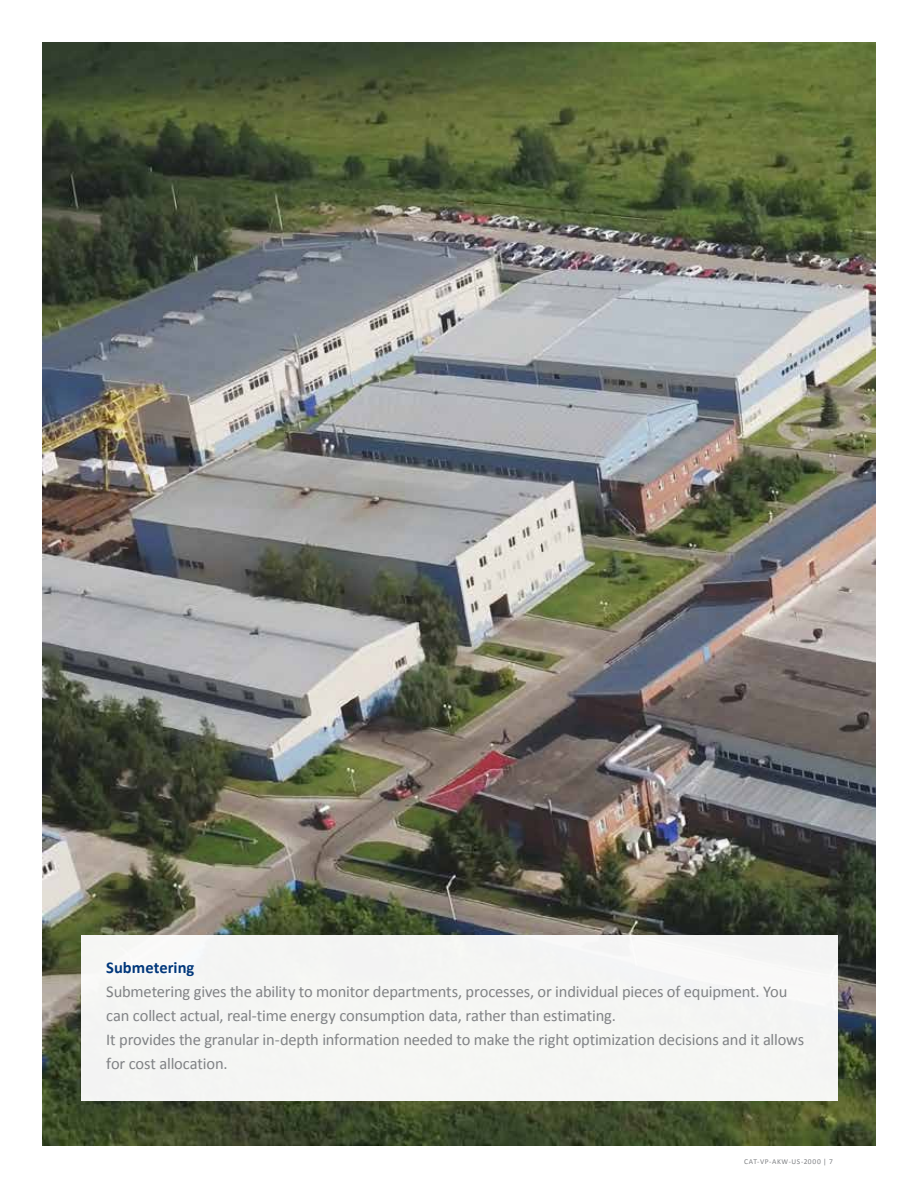
<style>
.page{position:relative;width:918px;height:1188px;background:#fff}
.page>*{position:absolute;margin:0;border:0;box-sizing:border-box;transform-origin:0 0}
.t1{font:16.5px/24px "Calibri";letter-spacing:-.01em;color:#808285}
.t2{font:700 16.5px "Calibri";color:#00377b}
.t3{font:7.5px "Calibri";letter-spacing:.075em;color:#808285}
</style>
<div class="page">
<img style="left:43px;top:43px;width:832px;height:1102px">
<div style="left:81px;top:935px;width:756px;height:166px;background:#f5f6f4"></div>
<p class="t2" style="left:106px;top:957px;width:90px">Submetering</p>
<p class="t1" style="left:106px;top:980px;width:700px">Submetering gives the ability to monitor departments, processes, or individual pieces of equipment. You can collect actual, real-time energy consumption data, rather than estimating.<br>It provides the granular in-depth information needed to make the right optimization decisions and it allows for cost allocation.</p>
<p class="t3" style="left:744px;top:1157px;width:90px">CAT-VP-AKW-US-2000 | 7</p>
</div>
